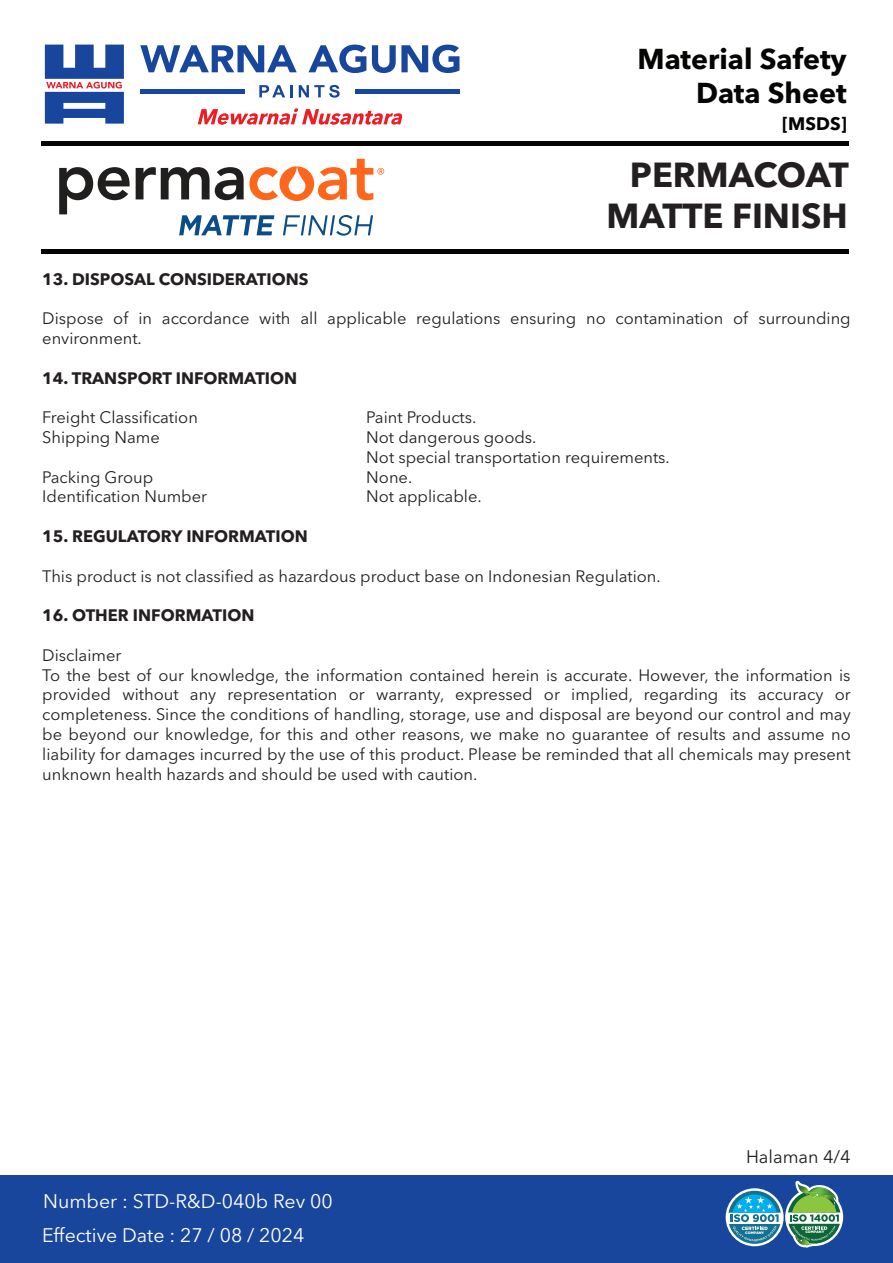
<style>
.page{position:relative;width:893px;height:1263px;background:#fff}
.page>*{position:absolute;margin:0;border:0;box-sizing:border-box;transform-origin:0 0}
.t1{font:700 34.5px/41.4px "Avenir Next LT Pro";color:#231f20;text-align:right}
.t2{font:700 28.5px/34.2px "Avenir Next LT Pro";color:#040503;text-align:right}
.t3{font:19.5px/34px "Avenir Next LT Pro";color:#fff}
.t4{font:18px "Avenir Next LT Pro";color:#231f20}
.t5{font:700 18px "Avenir Next LT Pro";color:#040503}
.t6{font:16.5px/19.8px "Avenir Next LT Pro";color:#231f20}
.t7{font:700 16.5px "Avenir Next LT Pro";color:#231f20}
.t8{font:900 3.6px "Gotham";color:#fff}
</style>
<div class="page">
<div style="left:0;top:1175px;width:893px;height:88px;background:#18469d"></div>
<div style="left:140px;top:89px;width:104px;height:5px;background:#18469d"></div>
<div style="left:355px;top:89px;width:104px;height:5px;background:#18469d"></div>
<svg style="left:259px;top:85px;width:34px;height:12px"></svg>
<svg style="left:299px;top:85px;width:41px;height:13px"></svg>
<svg style="left:140px;top:45px;width:319px;height:28px"></svg>
<svg style="left:45px;top:45px;width:79px;height:79px"></svg>
<svg style="left:198px;top:108px;width:204px;height:17px"></svg>
<hr style="left:42px;top:141px;width:807px;height:4px;background:#040503">
<hr style="left:42px;top:249px;width:807px;height:4px;background:#040503">
<svg style="left:728px;top:1180px;width:115px;height:67px"></svg>
<svg style="left:59px;top:159px;width:325px;height:77px"></svg>
<h2 class="t2" style="left:638px;top:42px;width:211px">Material Safety<br>Data Sheet</h2>
<p class="t5" style="left:782px;top:113px;width:66px">[MSDS]</p>
<h1 class="t1" style="left:606px;top:154px;width:244px">PERMACOAT<br>MATTE FINISH</h1>
<p class="t7" style="left:42px;top:269px;width:268px">13. DISPOSAL CONSIDERATIONS</p>
<p class="t6" style="left:42px;top:308px;width:810px">Dispose of in accordance with all applicable regulations ensuring no contamination of surrounding environment.</p>
<p class="t7" style="left:42px;top:368px;width:256px">14. TRANSPORT INFORMATION</p>
<p class="t6" style="left:42px;top:407px;width:157px">Freight Classification</p>
<p class="t6" style="left:366px;top:407px;width:112px">Paint Products.</p>
<p class="t6" style="left:42px;top:427px;width:119px">Shipping Name</p>
<p class="t6" style="left:366px;top:427px;width:305px">Not dangerous goods.<br>Not special transportation requirements.</p>
<p class="t6" style="left:42px;top:467px;width:112px">Packing Group</p>
<p class="t6" style="left:366px;top:467px;width:48px">None.</p>
<p class="t6" style="left:42px;top:487px;width:166px">Identification Number</p>
<p class="t6" style="left:366px;top:487px;width:117px">Not applicable.</p>
<p class="t7" style="left:42px;top:526px;width:267px">15. REGULATORY INFORMATION</p>
<p class="t6" style="left:42px;top:566px;width:620px">This product is not classified as hazardous product base on Indonesian Regulation.</p>
<p class="t7" style="left:42px;top:605px;width:214px">16. OTHER INFORMATION</p>
<p class="t6" style="left:42px;top:645px;width:810px">Disclaimer<br>To the best of our knowledge, the information contained herein is accurate. However, the information is provided without any representation or warranty, expressed or implied, regarding its accuracy or completeness. Since the conditions of handling, storage, use and disposal are beyond our control and may be beyond our knowledge, for this and other reasons, we make no guarantee of results and assume no liability for damages incurred by the use of this product. Please be reminded that all chemicals may present unknown health hazards and should be used with caution.</p>
<p class="t3" style="left:42px;top:1184px;width:292px">Number : STD-R&amp;D-040b Rev 00<br>Effective Date : 27 / 08 / 2024</p>
<p class="t4" style="left:746px;top:1145px;width:106px">Halaman 4/4</p>
<p class="t8" style="left:745px;top:1230px;width:20px">COMPANY</p>
<p class="t8" style="left:805px;top:1230px;width:20px">COMPANY</p>
</div>
